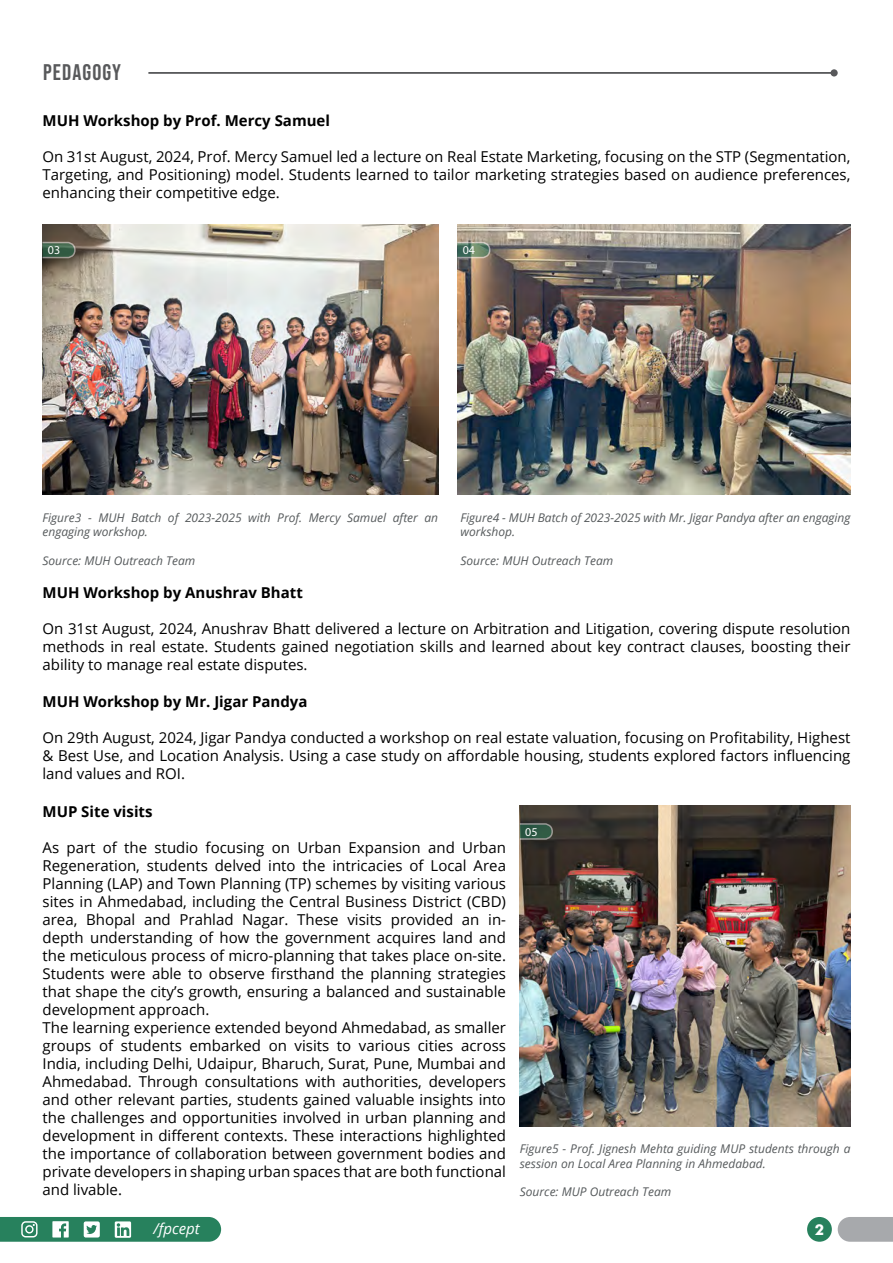
<style>
.page{position:relative;width:893px;height:1263px;background:#fff}
.page>*{position:absolute;margin:0;border:0;box-sizing:border-box;transform-origin:0 0}
.t1{font:22.5px "Bebas Neue";letter-spacing:.05em;color:#58595b}
.t2{font:15px/18px "Open Sans";color:#000;text-align:justify}
.t3{font:700 15px "Open Sans";color:#000}
.t4{font:italic 15px "Open Sans";color:#fff}
.t5{font:700 15px "Futura BT";color:#fff}
.t6{font:italic 12px/14.4px "Open Sans";color:#565a5c}
.t7{font:12px "Myriad Pro";color:#fff}
</style>
<div class="page">
<svg style="left:838px;top:1217px;width:55px;height:25px"></svg>
<svg style="left:0;top:1217px;width:221px;height:25px;background:#479375"></svg>
<div style="left:807px;top:1217px;width:25px;height:25px;background:#27815d;border-radius:50%"></div>
<hr style="left:148px;top:72px;width:686px;height:2px;background:#58595b">
<div style="left:830px;top:69px;width:8px;height:8px;background:#58595b;border-radius:50%"></div>
<img style="left:43px;top:224px;width:395px;height:271px">
<img style="left:457px;top:224px;width:393px;height:271px">
<svg style="left:42px;top:241px;width:34px;height:18px"></svg>
<svg style="left:457px;top:241px;width:34px;height:18px"></svg>
<img style="left:520px;top:805px;width:330px;height:321px">
<svg style="left:519px;top:822px;width:35px;height:18px"></svg>
<h1 class="t1" style="left:43px;top:59px;width:79px">PEDAGOGY</h1>
<p class="t3" style="left:43px;top:110px;width:289px">MUH Workshop by Prof. Mercy Samuel</p>
<p class="t2" style="left:43px;top:147px;width:809px">On 31st August, 2024, Prof. Mercy Samuel led a lecture on Real Estate Marketing, focusing on the STP (Segmentation, Targeting, and Positioning) model. Students learned to tailor marketing strategies based on audience preferences, enhancing their competitive edge.</p>
<p class="t7" style="left:48px;top:243px;width:14px">03</p>
<p class="t7" style="left:463px;top:243px;width:14px">04</p>
<p class="t6" style="left:43px;top:510px;width:397px">Figure3 - MUH Batch of 2023-2025 with Prof. Mercy Samuel after an engaging workshop.</p>
<p class="t6" style="left:43px;top:553px;width:154px">Source: MUH Outreach Team</p>
<p class="t6" style="left:460px;top:510px;width:391px">Figure4 - MUH Batch of 2023-2025 with Mr. Jigar Pandya after an engaging workshop.</p>
<p class="t6" style="left:460px;top:553px;width:154px">Source: MUH Outreach Team</p>
<p class="t3" style="left:43px;top:582px;width:262px">MUH Workshop by Anushrav Bhatt</p>
<p class="t2" style="left:43px;top:619px;width:809px">On 31st August, 2024, Anushrav Bhatt delivered a lecture on Arbitration and Litigation, covering dispute resolution methods in real estate. Students gained negotiation skills and learned about key contract clauses, boosting their ability to manage real estate disputes.</p>
<p class="t3" style="left:43px;top:691px;width:267px">MUH Workshop by Mr. Jigar Pandya</p>
<p class="t2" style="left:43px;top:729px;width:809px">On 29th August, 2024, Jigar Pandya conducted a workshop on real estate valuation, focusing on Profitability, Highest &amp; Best Use, and Location Analysis. Using a case study on affordable housing, students explored factors influencing land values and ROI.</p>
<p class="t3" style="left:43px;top:801px;width:112px">MUP Site visits</p>
<p class="t2" style="left:43px;top:838px;width:465px;text-align:left">As part of the studio focusing on Urban Expansion and Urban Regeneration, students delved into the intricacies of Local Area Planning (LAP) and Town Planning (TP) schemes by visiting various sites in Ahmedabad, including the Central Business District (CBD) area, Bhopal and Prahlad Nagar. These visits provided an in&shy;depth understanding of how the government acquires land and the meticulous process of micro-planning that takes place on-site.<br>Students were able to observe firsthand the planning strategies that shape the city’s growth, ensuring a balanced and sustainable development approach.<br>The learning experience extended beyond Ahmedabad, as smaller groups of students embarked on visits to various cities across India, including Delhi, Udaipur, Bharuch, Surat, Pune, Mumbai and Ahmedabad. Through consultations with authorities, developers and other relevant parties, students gained valuable insights into the challenges and opportunities involved in urban planning and development in different contexts. These interactions highlighted the importance of collaboration between government bodies and private developers in shaping urban spaces that are both functional and livable.</p>
<p class="t7" style="left:525px;top:824px;width:14px">05</p>
<p class="t6" style="left:520px;top:1141px;width:332px">Figure5 - Prof. Jignesh Mehta guiding MUP students through a session on Local Area Planning in Ahmedabad.</p>
<p class="t6" style="left:520px;top:1184px;width:153px">Source: MUP Outreach Team</p>
<p class="t4" style="left:154px;top:1218px;width:48px">/fpcept</p>
<p class="t5" style="left:815px;top:1220px;width:11px">2</p>
</div>
